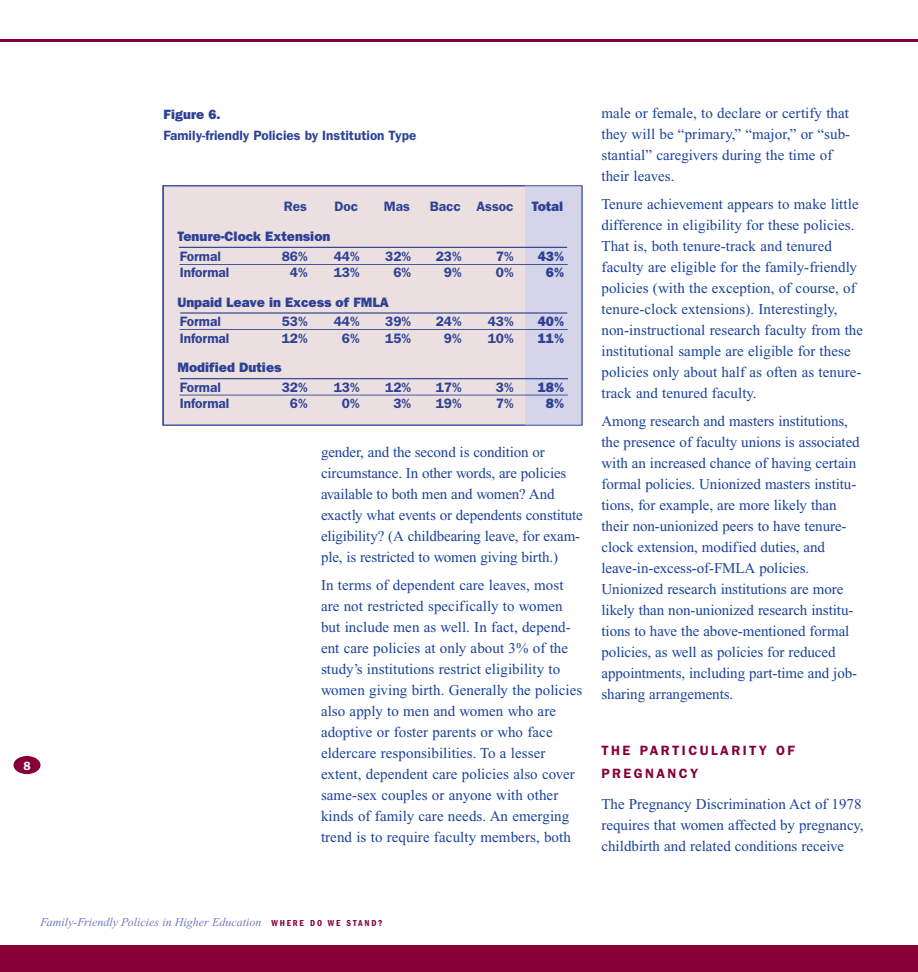
<style>
.page{position:relative;width:918px;height:972px;background:#fff}
.page>*{position:absolute;margin:0;border:0;box-sizing:border-box;transform-origin:0 0}
.t1{font:15px/21px "Times New Roman";letter-spacing:.005em;color:#1b4299}
.t2{font:600 13.65px "Franklin Gothic";color:#2d4296}
.t3{font:800 13.65px "Franklin Gothic";color:#2d4296}
.t4{font:600 13.5px "Franklin Gothic";color:#2d4296}
.t5{font:600 13.5px/22.5px "Franklin Gothic";letter-spacing:.18em;color:#860037}
.t6{font:800 13.5px "Franklin Gothic";color:#2d4296}
.t7{font:italic 12px "Times New Roman";color:#7179b9}
.t8{font:600 12px "Franklin Gothic";color:#fff}
.s1{font-family:"Franklin Gothic";font-weight:600;font-style:normal;font-stretch:condensed;font-size:9px;color:#860037}
</style>
<div class="page">
<div style="left:14px;top:756px;width:26px;height:18px;background:#860037;border-radius:50%"></div>
<div style="left:0;top:945px;width:918px;height:27px;background:#860037"></div>
<hr style="left:0;top:39px;width:918px;height:3px;background:#860037">
<div style="left:163px;top:186px;width:419px;height:239px;background:#ecdfdf"></div>
<div style="left:525px;top:186px;width:58px;height:240px;background:#d5d4e9"></div>
<hr style="left:179px;top:247px;width:388px;height:1px;background:#2d4296">
<hr style="left:179px;top:264px;width:389px;height:1px;background:#2d4296">
<hr style="left:179px;top:329px;width:389px;height:1px;background:#2d4296">
<hr style="left:179px;top:395px;width:389px;height:1px;background:#2d4296">
<hr style="left:180px;top:312px;width:387px;height:2px;background:#2d4296">
<hr style="left:180px;top:378px;width:388px;height:1px;background:#2d4296">
<div style="left:163px;top:185px;width:419px;height:241px;border:1px solid #2d4296"></div>
<p class="t8" style="left:23px;top:761px;width:9px">8</p>
<p class="t6" style="left:164px;top:110px;width:59px">Figure 6.</p>
<p class="t4" style="left:164px;top:131px;width:254px">Family-friendly Policies by Institution Type</p>
<p class="t2" style="left:284px;top:202px;width:25px">Res</p>
<p class="t2" style="left:334px;top:202px;width:25px">Doc</p>
<p class="t2" style="left:384px;top:202px;width:28px">Mas</p>
<p class="t2" style="left:430px;top:202px;width:85px">Bacc Assoc</p>
<p class="t3" style="left:532px;top:202px;width:33px">Total</p>
<p class="t3" style="left:177px;top:232px;width:155px">Tenure-Clock Extension</p>
<p class="t2" style="left:180px;top:251px;width:39px">Forma</p>
<p class="t2" style="left:282px;top:251px;width:27px">86%</p>
<p class="t2" style="left:334px;top:251px;width:27px">44%</p>
<p class="t2" style="left:385px;top:251px;width:27px">32%</p>
<p class="t2" style="left:436px;top:251px;width:27px">23%</p>
<p class="t2" style="left:496px;top:251px;width:19px">7%</p>
<p class="t3" style="left:538px;top:251px;width:28px">43%</p>
<p class="t2" style="left:180px;top:268px;width:51px">Informal</p>
<p class="t2" style="left:290px;top:268px;width:19px">4%</p>
<p class="t2" style="left:334px;top:268px;width:27px">13%</p>
<p class="t2" style="left:393px;top:268px;width:19px">6%</p>
<p class="t2" style="left:444px;top:268px;width:19px">9%</p>
<p class="t2" style="left:496px;top:268px;width:19px">0%</p>
<p class="t3" style="left:546px;top:268px;width:20px">6%</p>
<p class="t2" style="left:180px;top:317px;width:39px">Forma</p>
<p class="t2" style="left:282px;top:317px;width:27px">53%</p>
<p class="t2" style="left:334px;top:317px;width:27px">44%</p>
<p class="t2" style="left:385px;top:317px;width:27px">39%</p>
<p class="t2" style="left:436px;top:317px;width:27px">24%</p>
<p class="t2" style="left:488px;top:317px;width:27px">43%</p>
<p class="t3" style="left:538px;top:317px;width:28px">40%</p>
<p class="t2" style="left:180px;top:333px;width:51px">Informal</p>
<p class="t2" style="left:282px;top:333px;width:27px">12%</p>
<p class="t2" style="left:342px;top:333px;width:19px">6%</p>
<p class="t2" style="left:385px;top:333px;width:27px">15%</p>
<p class="t2" style="left:444px;top:333px;width:19px">9%</p>
<p class="t2" style="left:488px;top:333px;width:27px">10%</p>
<p class="t3" style="left:538px;top:333px;width:28px">11%</p>
<p class="t2" style="left:180px;top:383px;width:39px">Forma</p>
<p class="t2" style="left:282px;top:383px;width:27px">32%</p>
<p class="t2" style="left:334px;top:383px;width:27px">13%</p>
<p class="t2" style="left:385px;top:383px;width:27px">12%</p>
<p class="t2" style="left:436px;top:383px;width:27px">17%</p>
<p class="t2" style="left:496px;top:383px;width:19px">3%</p>
<p class="t3" style="left:538px;top:383px;width:28px">18%</p>
<p class="t2" style="left:180px;top:399px;width:51px">Informal</p>
<p class="t2" style="left:290px;top:399px;width:19px">6%</p>
<p class="t2" style="left:342px;top:399px;width:19px">0%</p>
<p class="t2" style="left:393px;top:399px;width:19px">3%</p>
<p class="t2" style="left:436px;top:399px;width:27px">19%</p>
<p class="t2" style="left:496px;top:399px;width:19px">7%</p>
<p class="t3" style="left:546px;top:399px;width:20px">8%</p>
<p class="t3" style="left:177px;top:297px;width:213px">Unpaid Leave in Excess of FMLA</p>
<p class="t3" style="left:177px;top:362px;width:106px">Modified Duties</p>
<p class="t1" style="left:321px;top:443px;width:263px">gender, and the second is condition or circumstance. In other words, are policies available to both men and women? And exactly what events or dependents constitute eligibility? (A childbearing leave, for exam&shy;ple, is restricted to women giving birth.)</p>
<p class="t1" style="left:321px;top:576px;width:263px">In terms of dependent care leaves, most are not restricted specifically to women but include men as well. In fact, depend&shy;ent care policies at only about 3% of the study’s institutions restrict eligibility to women giving birth. Generally the policies also apply to men and women who are adoptive or foster parents or who face eldercare responsibilities. To a lesser extent, dependent care policies also cover same-sex couples or anyone with other kinds of family care needs. An emerging trend is to require faculty members, both</p>
<p class="t1" style="left:602px;top:104px;width:250px">male or female, to declare or certify that they will be “primary,” “major,” or “sub&shy;stantial” caregivers during the time of their leaves.</p>
<p class="t1" style="left:602px;top:195px;width:263px">Tenure achievement appears to make little difference in eligibility for these policies.<br>That is, both tenure-track and tenured faculty are eligible for the family-friendly policies (with the exception, of course, of tenure-clock extensions). Interestingly, non-instructional research faculty from the institutional sample are eligible for these policies only about half as often as tenure&shy;track and tenured faculty.</p>
<p class="t1" style="left:601px;top:412px;width:260px">Among research and masters institutions, the presence of faculty unions is associated with an increased chance of having certain formal policies. Unionized masters institu&shy;tions, for example, are more likely than their non-unionized peers to have tenure&shy;clock extension, modified duties, and leave-in-excess-of-FMLA policies.<br>Unionized research institutions are more likely than non-unionized research institu&shy;tions to have the above-mentioned formal policies, as well as policies for reduced appointments, including part-time and job&shy;sharing arrangements.</p>
<p class="t5" style="left:602px;top:741px;width:195px">THE PARTICULARITY OF<br>PREGNANCY</p>
<p class="t1" style="left:602px;top:795px;width:264px">The Pregnancy Discrimination Act of 1978 requires that women affected by pregnancy, childbirth and related conditions receive</p>
<p class="t7" style="left:40px;top:918px;width:344px">Family-Friendly Policies in Higher Education <span class="s1">W H E R E D O W E S T A N D ?</span></p>
</div>
